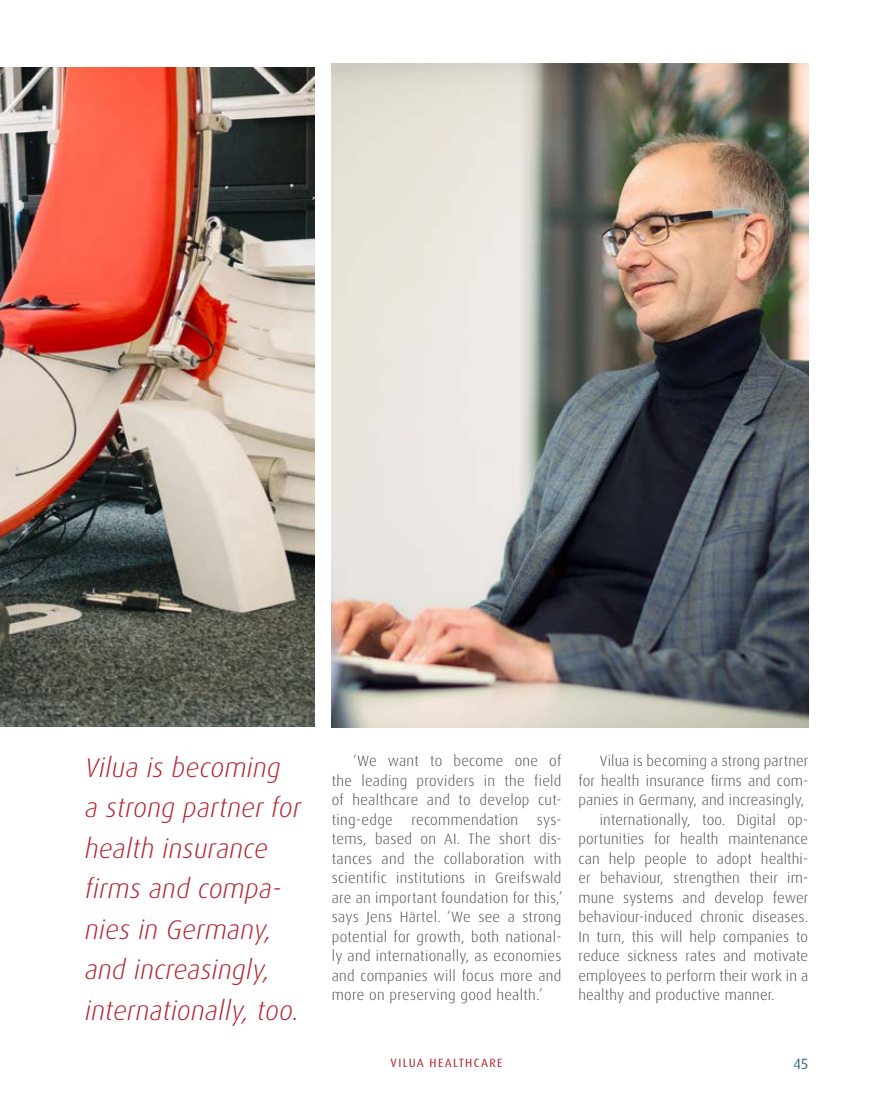
<style>
.page{position:relative;width:872px;height:1106px;background:#fff}
.page>*{position:absolute;margin:0;border:0;box-sizing:border-box;transform-origin:0 0}
.t1{font:italic 300 27px/40.5px "Dax Pro";letter-spacing:.01em;color:#b12631}
.t2{font:300 15px/19.5px "Dax Pro";letter-spacing:.01em;color:#4b4c4d;text-align:justify}
.t3{font:15px "Dax Pro";color:#39677a}
.t4{font:12px "Dax Pro";letter-spacing:.11em;color:#b12631}
</style>
<div class="page">
<img style="left:0;top:67px;width:315px;height:660px">
<img style="left:332px;top:63px;width:476px;height:664px">
<h1 class="t1" style="left:85px;top:747px;width:218px">Vilua is becoming<br>a strong partner for health insurance firms and compa&shy;nies in Germany, and increasingly, internationally, too.</h1>
<p class="t2" style="left:332px;top:751px;width:232px;text-indent:21px">‘We want to become one of the leading providers in the field of healthcare and to develop cut&shy;ting-edge recommendation sys&shy;tems, based on AI. The short dis&shy;tances and the collaboration with scientific institutions in Greifswald are an important foundation for this,’ says Jens Härtel. ‘We see a strong potential for growth, both national&shy;ly and internationally, as economies and companies will focus more and more on preserving good health.’</p>
<p class="t2" style="left:600px;top:751px;width:210px">Vilua is becoming a strong partner</p>
<p class="t2" style="left:578px;top:770px;width:231px">for health insurance firms and com-</p>
<p class="t2" style="left:578px;top:790px;width:227px">panies in Germany, and increasingly,</p>
<p class="t2" style="left:600px;top:809px;width:210px">internationally, too. Digital op-</p>
<p class="t2" style="left:578px;top:829px;width:231px">portunities for health maintenance</p>
<p class="t2" style="left:578px;top:848px;width:231px">can help people to adopt healthi-</p>
<p class="t2" style="left:578px;top:868px;width:231px">er behaviour, strengthen their im-</p>
<p class="t2" style="left:578px;top:887px;width:231px">mune systems and develop fewer</p>
<p class="t2" style="left:578px;top:907px;width:231px">behaviour-induced chronic diseases.</p>
<p class="t2" style="left:578px;top:926px;width:231px">In turn, this will help companies to</p>
<p class="t2" style="left:578px;top:946px;width:231px">reduce sickness rates and motivate</p>
<p class="t2" style="left:578px;top:965px;width:231px">employees to perform their work in a</p>
<p class="t2" style="left:578px;top:985px;width:198px">healthy and productive manner.</p>
<p class="t4" style="left:391px;top:1055px;width:113px">VILUA HEALTHCARE</p>
<p class="t3" style="left:793px;top:1054px;width:16px">45</p>
</div>
